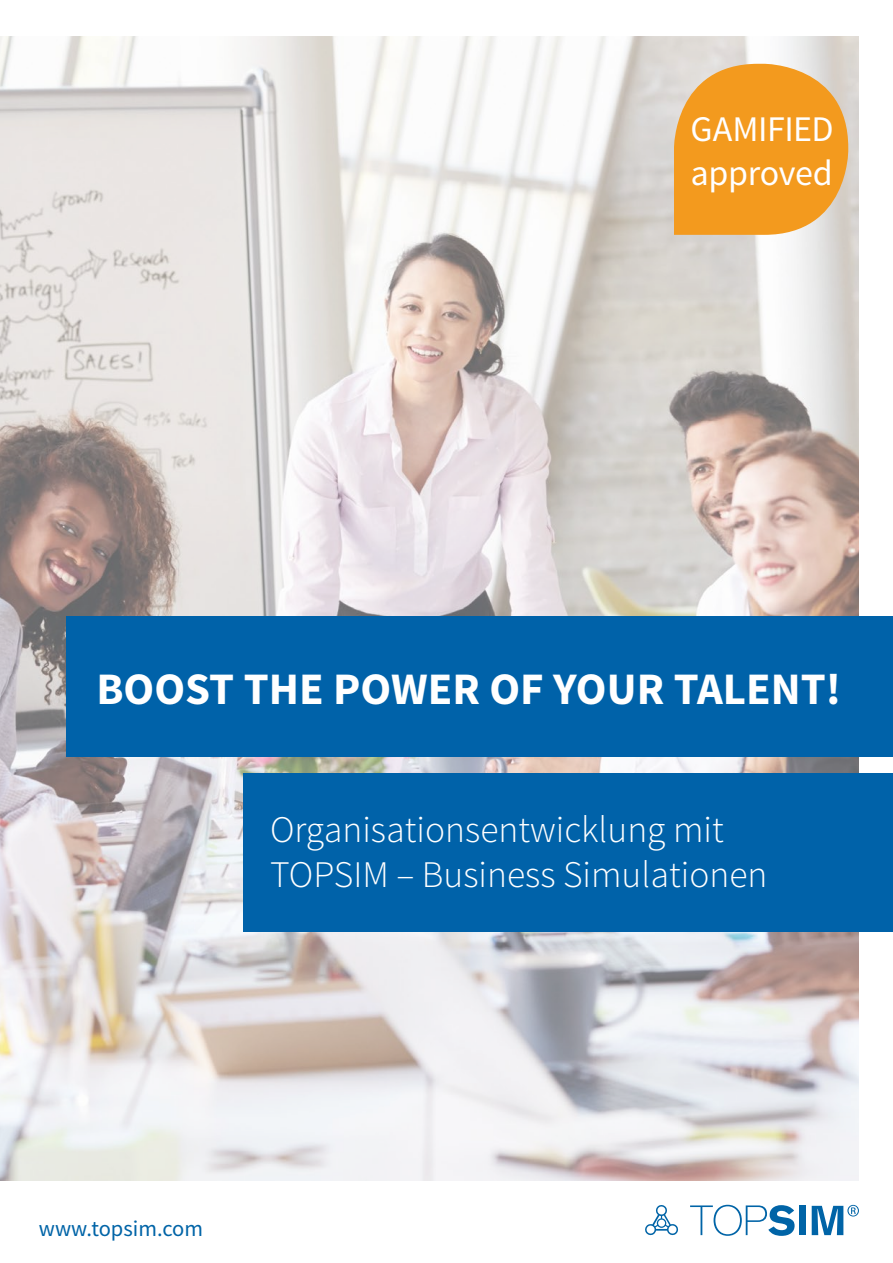
<style>
.page{position:relative;width:893px;height:1263px;background:#fff}
.page>*{position:absolute;margin:0;border:0;box-sizing:border-box;transform-origin:0 0}
.t1{font:700 45px "Source Sans Pro";color:#fff}
.t2{font:300 37.5px/45px "Source Sans Pro";color:#fff}
.t3{font:36px/43.2px "Source Sans Pro";letter-spacing:-.01em;color:#fff}
.t4{font:22.5px "Source Sans Pro";color:#0064a7}
</style>
<div class="page">
<img style="left:0;top:37px;width:859px;height:1143px">
<svg style="left:690px;top:1205px;width:105px;height:31px"></svg>
<div style="left:799px;top:1206px;width:7px;height:29px;background:#0064a7"></div>
<svg style="left:812px;top:1205px;width:47px;height:30px"></svg>
<svg style="left:645px;top:1205px;width:33px;height:31px"></svg>
<div style="left:67px;top:617px;width:826px;height:140px;background:#0062a9"></div>
<div style="left:243px;top:773px;width:650px;height:158px;background:#0062a9"></div>
<svg style="left:674px;top:64px;width:174px;height:171px;background:#efa237"></svg>
<p class="t3" style="left:690px;top:109px;width:145px">GAMIFIED approved</p>
<p class="t1" style="left:96px;top:660px;width:746px">BOOST THE POWER OF YOUR TALENT!</p>
<p class="t2" style="left:270px;top:808px;width:499px">Organisationsentwicklung mit<br>TOPSIM – Business Simulationen</p>
<p class="t4" style="left:39px;top:1214px;width:166px">www.topsim.com</p>
</div>
